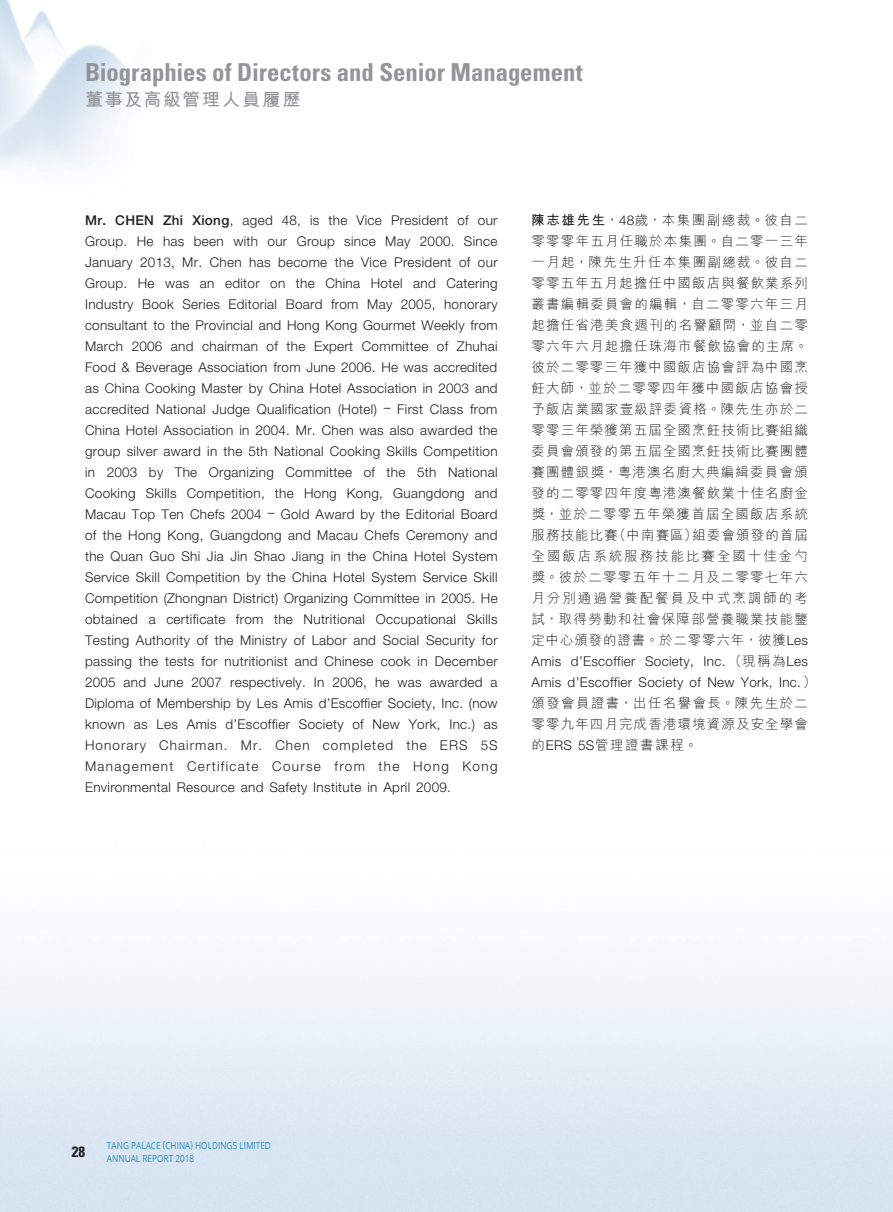
<style>
.page{position:relative;width:893px;height:1212px;background:#fff}
.page>*{position:absolute;margin:0;border:0;box-sizing:border-box;transform-origin:0 0}
.t1{font:700 condensed 24.75px "Univers LT Std";color:#939598}
.t2{font:700 18px "M Hei HK";letter-spacing:.105em;color:#939598}
.t3{font:700 condensed 15px "Univers LT Std";color:#231f20}
._01_Body_Text{font:300 13.5px/21px "Helvetica Neue LT Std";letter-spacing:.025em;color:#231f20;text-align:justify}
._01_Body_Text-2{font:300 13.5px/21px "M Hei HK";letter-spacing:.09em;color:#231f20}
.t4{font:9.75px/13.5px "Open Sans";color:#298dc1;scale:.85 1}
.s1{font-weight:500}
.s2{font-weight:700}
.s3{font-family:"Helvetica Neue LT Std"}
</style>
<div class="page">
<h1 class="t1" style="left:85px;top:57px;width:499px">Biographies of Directors and Senior Management</h1>
<h2 class="t2" style="left:85px;top:86px;width:217px">董事及高級管理人員履歷</h2>
<p class="_01_Body_Text" style="left:85px;top:209px;width:414px"><span class="s1">Mr. CHEN Zhi Xiong</span>, aged 48, is the Vice President of our Group. He has been with our Group since May 2000. Since January 2013, Mr. Chen has become the Vice President of our Group. He was an editor on the China Hotel and Catering Industry Book Series Editorial Board from May 2005, honorary consultant to the Provincial and Hong Kong Gourmet Weekly from March 2006 and chairman of the Expert Committee of Zhuhai Food &amp; Beverage Association from June 2006. He was accredited as China Cooking Master by China Hotel Association in 2003 and accredited National Judge Qualification (Hotel) – First Class from China Hotel Association in 2004. Mr. Chen was also awarded the group silver award in the 5th National Cooking Skills Competition in 2003 by The Organizing Committee of the 5th National Cooking Skills Competition, the Hong Kong, Guangdong and Macau Top Ten Chefs 2004 – Gold Award by the Editorial Board of the Hong Kong, Guangdong and Macau Chefs Ceremony and the Quan Guo Shi Jia Jin Shao Jiang in the China Hotel System Service Skill Competition by the China Hotel System Service Skill Competition (Zhongnan District) Organizing Committee in 2005. He obtained a certificate from the Nutritional Occupational Skills Testing Authority of the Ministry of Labor and Social Security for passing the tests for nutritionist and Chinese cook in December 2005 and June 2007 respectively. In 2006, he was awarded a Diploma of Membership by Les Amis d’Escoffier Society, Inc. (now known as Les Amis d’Escoffier Society of New York, Inc.) as Honorary Chairman. Mr. Chen completed the ERS 5S Management Certificate Course from the Hong Kong Environmental Resource and Safety Institute in April 2009.</p>
<p class="_01_Body_Text-2" style="left:531px;top:209px;width:286px"><span class="s2">陳志雄先生</span>，<span class="s3">48</span>歲，本集團副總裁。彼自二零零零年五月任職於本集團。自二零一三年一月起，陳先生升任本集團副總裁。彼自二零零五年五月起擔任中國飯店與餐飲業系列叢書編輯委員會的編輯，自二零零六年三月起擔任省港美食週刊的名譽顧問，並自二零零六年六月起擔任珠海市餐飲協會的主席。彼於二零零三年獲中國飯店協會評為中國烹飪大師，並於二零零四年獲中國飯店協會授予飯店業國家壹級評委資格。陳先生亦於二零零三年榮獲第五屆全國烹飪技術比賽組織委員會頒發的第五屆全國烹飪技術比賽團體賽團體銀獎，粵港澳名廚大典編緝委員會頒發的二零零四年度粵港澳餐飲業十佳名廚金獎，並於二零零五年榮獲首屆全國飯店系統服務技能比賽（中南賽區）組委會頒發的首屆全國飯店系統服務技能比賽全國十佳金勺獎。彼於二零零五年十二月及二零零七年六月分別通過營養配餐員及中式烹調師的考試，取得勞動和社會保障部營養職業技能鑒定中心頒發的證書。於二零零六年，彼獲<span class="s3">Les<br>Amis d’Escoffier Society, Inc.</span> （現稱為<span class="s3">Les<br>Amis d’Escoffier Society of New York, Inc.</span>）頒發會員證書，出任名譽會長。陳先生於二零零九年四月完成香港環境資源及安全學會的<span class="s3">ERS 5S</span>管理證書課程。</p>
<p class="t3" style="left:72px;top:1142px;width:15px">28</p>
<p class="t4" style="left:107px;top:1138px;width:195px">TANG PALACE (CHINA) HOLDINGS LIMITED<br>ANNUAL REPORT 2018</p>
</div>
